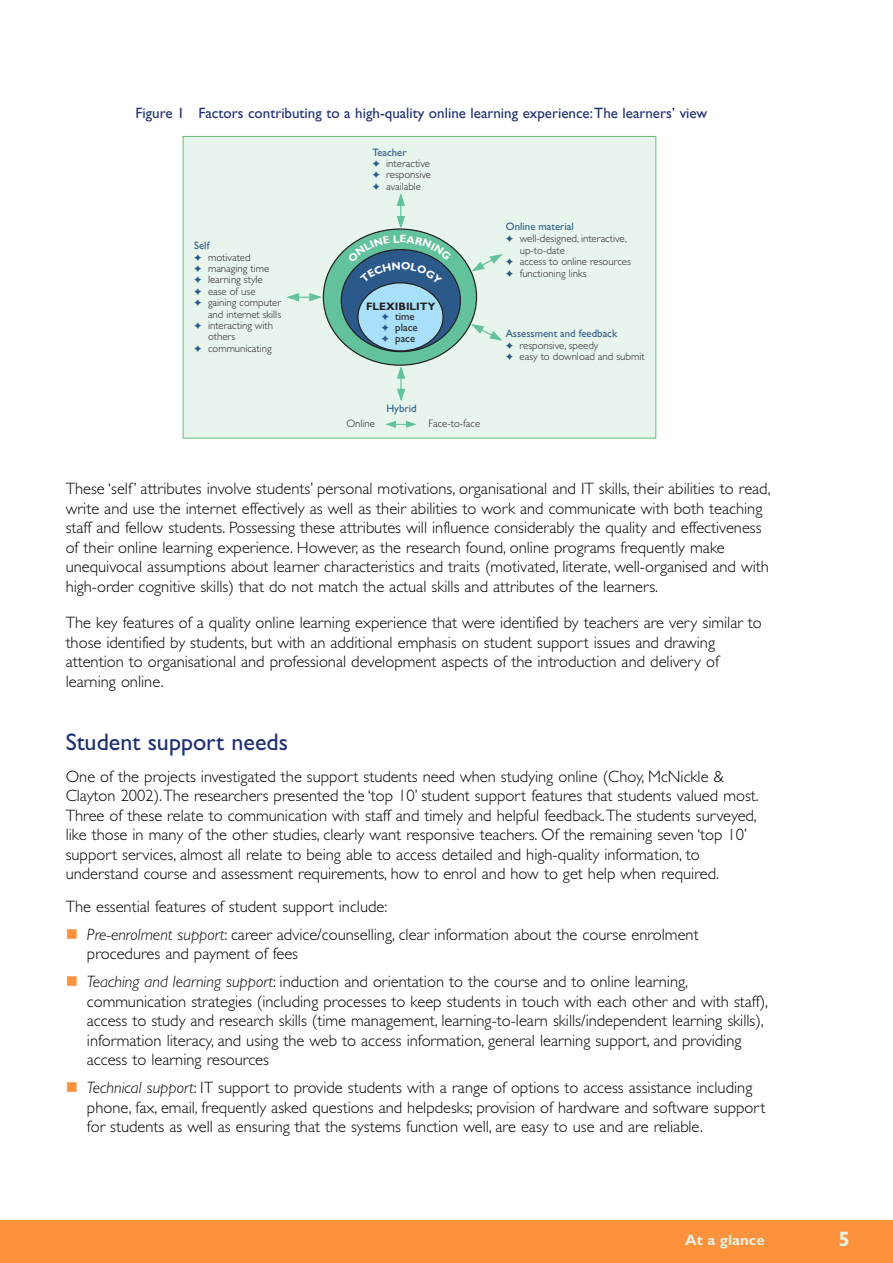
<style>
.page{position:relative;width:893px;height:1263px;background:#fff}
.page>*{position:absolute;margin:0;border:0;box-sizing:border-box;transform-origin:0 0}
.t1{font:24px "Gill Sans";color:#202e72}
.t2{font:700 21px "Gill Sans";color:#e1f2e5}
.t3{font:300 16.5px/19.5px "Gill Sans";color:#000}
.t4{font:15px "Gill Sans";color:#202e72}
.t5{font:700 15px "Gill Sans";color:#e1f2e5}
.t6{font:300 10.8px/11.4px "Gill Sans";color:#231f20}
.t7{font:10.8px/10.6px "Gill Sans";color:#231f20;text-align:center}
.t8{font:10.8px "Gill Sans";color:#2b598a}
.s1{color:#2b598a}
.s2{font-weight:400;color:#2b598a}
.s3{font-weight:700}
.s4{font-style:italic}
</style>
<div class="page">
<div style="left:0;top:1220px;width:892px;height:43px;background:#fd923d"></div>
<div style="left:183px;top:136px;width:472px;height:302px;background:#e8f5ec"></div>
<div style="left:323px;top:228px;width:154px;height:138px;background:#61c29b;border:1px solid #231f20;border-radius:50%"></div>
<svg style="left:340px;top:249px;width:121px;height:103px;background:#2b547e"></svg>
<div style="left:357px;top:282px;width:86px;height:70px;background:#a9e0f9;border:1px solid #231f20;border-radius:50%"></div>
<svg style="left:396px;top:193px;width:9px;height:35px"></svg>
<svg style="left:471px;top:254px;width:31px;height:18px"></svg>
<svg style="left:471px;top:323px;width:31px;height:18px"></svg>
<svg style="left:397px;top:366px;width:9px;height:35px"></svg>
<svg style="left:287px;top:293px;width:34px;height:9px"></svg>
<svg style="left:386px;top:421px;width:30px;height:7px"></svg>
<div style="left:183px;top:136px;width:473px;height:302px;border:1px solid #67be7d"></div>
<svg style="left:347px;top:235px;width:104px;height:50px"></svg>
<p class="t4" style="left:135px;top:108px;width:573px">Figure 1 Factors contributing to a high-quality online learning experience:The learners’ view</p>
<p class="t8" style="left:194px;top:242px;width:17px">Self</p>
<p class="t6" style="left:194px;top:252px;width:58px"><span class="s1">✦</span> motivated</p>
<p class="t6" style="left:194px;top:264px;width:76px"><span class="s1">✦</span> managing time</p>
<p class="t6" style="left:194px;top:275px;width:70px"><span class="s1">✦</span> learning style</p>
<p class="t6" style="left:194px;top:287px;width:63px"><span class="s1">✦</span> ease of use</p>
<p class="t6" style="left:194px;top:298px;width:88px"><span class="s1">✦</span> gaining computer</p>
<p class="t6" style="left:208px;top:309px;width:75px">and internet skills</p>
<p class="t6" style="left:194px;top:321px;width:80px"><span class="s1">✦</span> interacting with</p>
<p class="t6" style="left:208px;top:332px;width:29px">others</p>
<p class="t6" style="left:194px;top:344px;width:79px"><span class="s1">✦</span> communicating</p>
<p class="t6" style="left:372px;top:147px;width:60px"><span class="s2">Teacher<br></span><span class="s1">✦</span> interactive <span class="s1">✦</span> responsive <span class="s1">✦</span> available</p>
<p class="t7" style="left:366px;top:302px;width:71px"><span class="s3">FLEXIBILITY </span><span class="s1">✦</span> time<br><span class="s1">✦</span> place<br><span class="s1">✦</span> pace</p>
<p class="t8" style="left:386px;top:404px;width:32px">Hybrid</p>
<p class="t6" style="left:346px;top:419px;width:30px">Online</p>
<p class="t6" style="left:428px;top:419px;width:53px">Face-to-face</p>
<p class="t8" style="left:506px;top:223px;width:69px">Online material</p>
<p class="t6" style="left:506px;top:234px;width:122px"><span class="s1">✦</span> well-designed, interactive,</p>
<p class="t6" style="left:519px;top:246px;width:47px">up-to-date</p>
<p class="t6" style="left:506px;top:257px;width:126px"><span class="s1">✦</span> access to online resources</p>
<p class="t6" style="left:506px;top:269px;width:82px"><span class="s1">✦</span> functioning links</p>
<p class="t6" style="left:505px;top:329px;width:140px"><span class="s2">Assessment and feedback<br></span><span class="s1">✦</span> responsive, speedy<br><span class="s1">✦</span> easy to download and submit</p>
<p class="t3" style="left:66px;top:481px;width:706px">These ‘self’ attributes involve students’ personal motivations, organisational and IT skills, their abilities to read, write and use the internet effectively as well as their abilities to work and communicate with both teaching staff and fellow students. Possessing these attributes will influence considerably the quality and effectiveness of their online learning experience. However, as the research found, online programs frequently make unequivocal assumptions about learner characteristics and traits (motivated, literate, well-organised and with high-order cognitive skills) that do not match the actual skills and attributes of the learners.</p>
<p class="t3" style="left:66px;top:615px;width:697px">The key features of a quality online learning experience that were identified by teachers are very similar to those identified by students, but with an additional emphasis on student support issues and drawing attention to organisational and professional development aspects of the introduction and delivery of learning online.</p>
<h1 class="t1" style="left:66px;top:733px;width:224px">Student support needs</h1>
<p class="t3" style="left:66px;top:768px;width:694px">One of the projects investigated the support students need when studying online (Choy, McNickle &amp; Clayton 2002).The researchers presented the ‘top 10’ student support features that students valued most.<br>Three of these relate to communication with staff and timely and helpful feedback.The students surveyed, like those in many of the other studies, clearly want responsive teachers. Of the remaining seven ‘top 10’ support services, almost all relate to being able to access detailed and high-quality information, to understand course and assessment requirements, how to enrol and how to get help when required.</p>
<p class="t3" style="left:87px;top:894px;width:613px;line-height:28px;text-indent:-21px">The essential features of student support include:<br><span class="s4">Pre-enrolment support</span>: career advice/counselling, clear information about the course enrolment</p>
<p class="t3" style="left:87px;top:941px;width:602px;line-height:28px">procedures and payment of fees<br><span class="s4">Teaching and learning support</span>: induction and orientation to the course and to online learning,</p>
<p class="t3" style="left:87px;top:993px;width:682px">communication strategies (including processes to keep students in touch with each other and with staff), access to study and research skills (time management, learning-to-learn skills/independent learning skills), information literacy, and using the web to access information, general learning support, and providing access to learning resources</p>
<p class="t3" style="left:87px;top:1080px;width:680px"><span class="s4">Technical support</span>: IT support to provide students with a range of options to access assistance including phone, fax, email, frequently asked questions and helpdesks; provision of hardware and software support for students as well as ensuring that the systems function well, are easy to use and are reliable.</p>
<p class="t5" style="left:685px;top:1235px;width:81px">At a glance</p>
<p class="t2" style="left:838px;top:1232px;width:13px">5</p>
</div>
